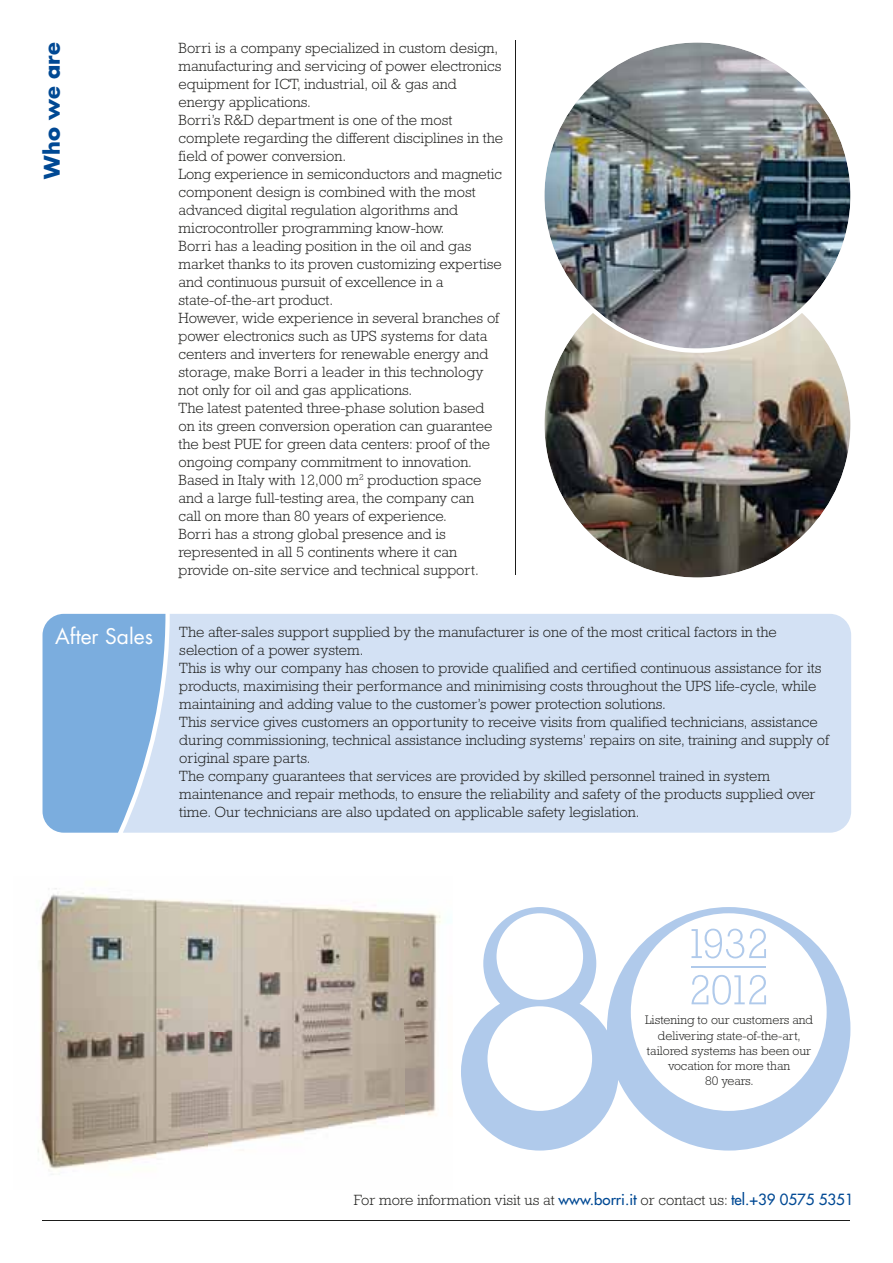
<style>
.page{position:relative;width:893px;height:1263px;background:#fff}
.page>*{position:absolute;margin:0;border:0;box-sizing:border-box;transform-origin:0 0}
.t1{font:700 21px "Futura Std";color:#004994}
.t2{font:300 15px/18px "Rockwell Std";color:#1d1d1b}
.t3{font:300 12.6px/15.1px "Rockwell Std";color:#1d1d1b;text-align:center}
.s1{font-family:"Futura Std";font-weight:400;font-size:21px;color:#fff}
.s2{font-family:"Futura Std";font-weight:500;color:#004994}
</style>
<div class="page">
<hr style="left:43px;top:1220px;width:807px;height:1px;background:#1d1d1b">
<hr style="left:515px;top:40px;width:1px;height:535px;background:#1d1d1b">
<div style="left:43px;top:614px;width:80px;height:219px;background:#7badde"></div>
<div style="left:123px;top:614px;width:728px;height:219px;background:#d3e1f4"></div>
<img style="left:544px;top:353px;width:307px;height:225px">
<img style="left:544px;top:42px;width:307px;height:311px">
<img style="left:38px;top:888px;width:403px;height:287px">
<svg style="left:461px;top:907px;width:389px;height:243px"></svg>
<hr style="left:691px;top:966px;width:75px;height:2px;background:#b0caeb">
<svg style="left:691px;top:929px;width:75px;height:29px"></svg>
<svg style="left:691px;top:975px;width:75px;height:30px"></svg>
<h1 class="t1" style="left:38px;top:179px;width:138px;rotate:-90deg">Who we are</h1>
<p class="t2" style="left:179px;top:39px;width:326px">Borri is a company specialized in custom design, manufacturing and servicing of power electronics equipment for ICT, industrial, oil &amp; gas and energy applications.<br>Borri’s R&amp;D department is one of the most complete regarding the different disciplines in the field of power conversion.<br>Long experience in semiconductors and magnetic component design is combined with the most advanced digital regulation algorithms and microcontroller programming know-how.<br>Borri has a leading position in the oil and gas market thanks to its proven customizing expertise and continuous pursuit of excellence in a state-of-the-art product.<br>However, wide experience in several branches of power electronics such as UPS systems for data centers and inverters for renewable energy and storage, make Borri a leader in this technology not only for oil and gas applications.<br>The latest patented three-phase solution based on its green conversion operation can guarantee the best PUE for green data centers: proof of the ongoing company commitment to innovation.<br>Based in Italy with 12,000 m<sup>2</sup> production space and a large full-testing area, the company can<br>call on more than 80 years of experience.<br>Borri has a strong global presence and is represented in all 5 continents where it can provide on-site service and technical support.</p>
<p class="t2" style="left:179px;top:623px;width:651px;text-indent:-124px"><span class="s1">After Sales</span> The after-sales support supplied by the manufacturer is one of the most critical factors in the selection of a power system.<br>This is why our company has chosen to provide qualified and certified continuous assistance for its products, maximising their performance and minimising costs throughout the UPS life-cycle, while maintaining and adding value to the customer’s power protection solutions.<br>This service gives customers an opportunity to receive visits from qualified technicians, assistance during commissioning, technical assistance including systems’ repairs on site, training and supply of original spare parts.<br>The company guarantees that services are provided by skilled personnel trained in system maintenance and repair methods, to ensure the reliability and safety of the products supplied over time. Our technicians are also updated on applicable safety legislation.</p>
<p class="t3" style="left:645px;top:1012px;width:169px">Listening to our customers and delivering state-of-the-art, tailored systems has been our vocation for more than<br>80 years.</p>
<p class="t2" style="left:354px;top:1190px;width:501px">For more information visit us at <span class="s2">www.borri.it</span> or contact us: <span class="s2">tel.+39 0575 5351</span></p>
</div>
